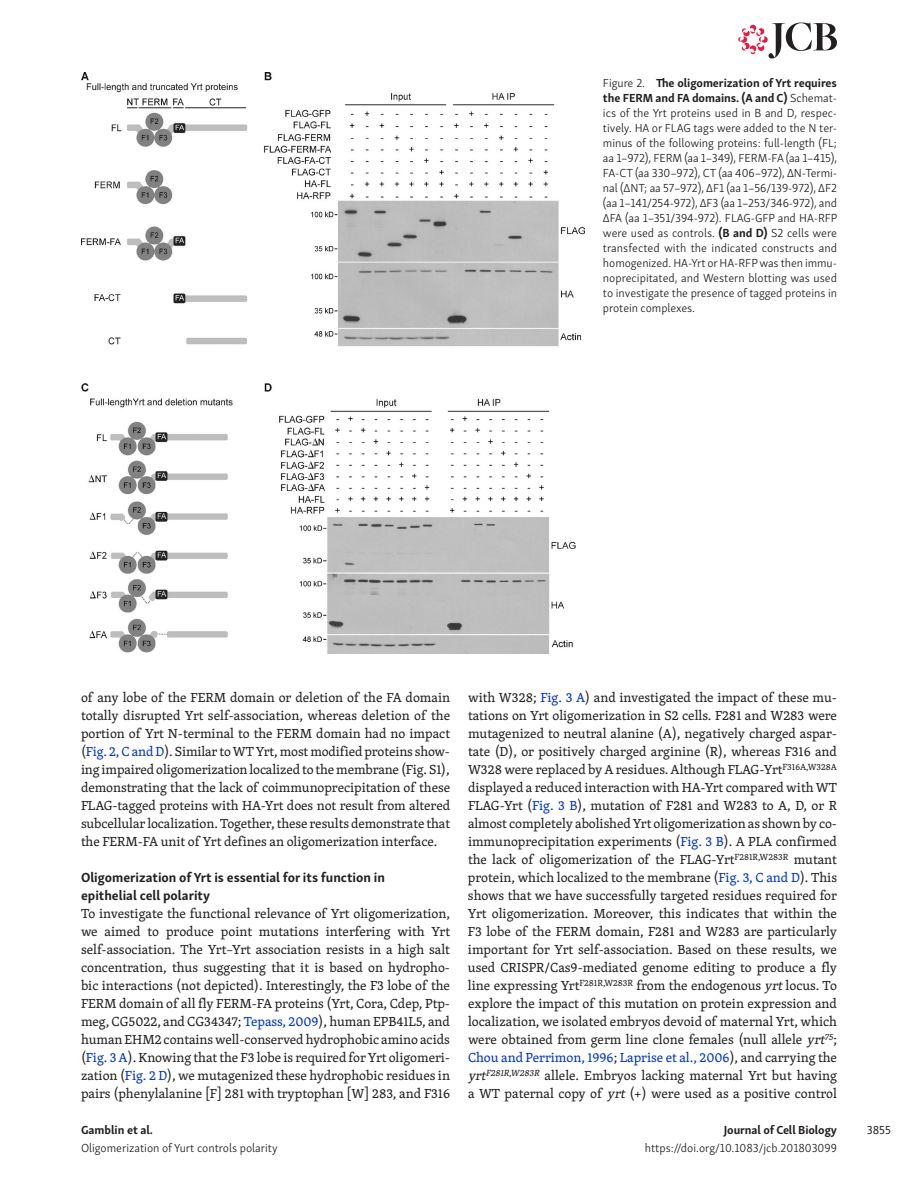
<style>
.page{position:relative;width:918px;height:1188px;background:#fff}
.page>*{position:absolute;margin:0;border:0;box-sizing:border-box;transform-origin:0 0}
.t1{font:13.5px/18px "Skolar PE";color:#231f20;text-align:justify}
.t2{font:700 13.5px/18px "Skolar Sans PE";color:#231f20}
.t3{font:300 12px/15px "Skolar Sans PE";color:#231f20;text-align:justify}
.t4{font:700 12px "Skolar Sans PE";letter-spacing:-.005em;color:#231f20}
.t5{font:12px "Skolar Sans PE";color:#231f20}
.s1{font-weight:700}
.s2{color:#0034c9}
.s3{font-style:italic}
</style>
<div class="page">
<svg style="left:738px;top:23px;width:99px;height:35px"></svg>
<img style="left:81px;top:72px;width:504px;height:581px">
<p class="t3" style="left:603px;top:75px;width:236px">Figure 2. <span class="s1">The oligomerization of Yrt requires the FERM and FA domains. (A and C)</span> Schemat&shy;ics of the Yrt proteins used in B and D, respec&shy;tively. HA or FLAG tags were added to the N ter&shy;minus of the following proteins: full-length (FL; aa 1–972), FERM (aa 1–349), FERM-FA (aa 1–415), FA-CT (aa 330–972), CT (aa 406–972), ΔN-Termi&shy;nal (ΔNT; aa 57–972), ΔF1 (aa 1–56/139-972), ΔF2 (aa 1–141/254-972), ΔF3 (aa 1–253/346-972), and ΔFA (aa 1–351/394-972). FLAG-GFP and HA-RFP were used as controls. <span class="s1">(B and D)</span> S2 cells were transfected with the indicated constructs and homogenized. HA-Yrt or HA-RFP was then immu&shy;noprecipitated, and Western blotting was used to investigate the presence of tagged proteins in protein complexes.</p>
<p class="t1" style="left:81px;top:688px;width:371px">of any lobe of the FERM domain or deletion of the FA domain totally disrupted Yrt self-association, whereas deletion of the portion of Yrt N-terminal to the FERM domain had no impact (<span class="s2">Fig. 2, C and D</span>). Similar to WT Yrt, most modified proteins show&shy;ing impaired oligomerization localized to the membrane (Fig. S1), demonstrating that the lack of coimmunoprecipitation of these FLAG-tagged proteins with HA-Yrt does not result from altered subcellular localization. Together, these results demonstrate that the FERM-FA unit of Yrt defines an oligomerization interface.</p>
<p class="t2" style="left:81px;top:867px;width:306px">Oligomerization of Yrt is essential for its function in epithelial cell polarity</p>
<p class="t1" style="left:81px;top:904px;width:371px">To investigate the functional relevance of Yrt oligomerization, we aimed to produce point mutations interfering with Yrt self-association. The Yrt–Yrt association resists in a high salt concentration, thus suggesting that it is based on hydropho&shy;bic interactions (not depicted). Interestingly, the F3 lobe of the FERM domain of all fly FERM-FA proteins (Yrt, Cora, Cdep, Ptp&shy;meg, CG5022, and CG34347; <span class="s2">Tepass, 2009</span>), human EPB41L5, and human EHM2 contains well-conserved hydrophobic amino acids (<span class="s2">Fig. 3 A</span>). Knowing that the F3 lobe is required for Yrt oligomeri&shy;zation (<span class="s2">Fig. 2 D</span>), we mutagenized these hydrophobic residues in pairs (phenylalanine [F] 281 with tryptophan [W] 283, and F316</p>
<p class="t4" style="left:81px;top:1120px;width:73px">Gamblin et al.</p>
<p class="t3" style="left:81px;top:1140px;width:198px">Oligomerization of Yurt controls polarity</p>
<p class="t1" style="left:468px;top:688px;width:371px">with W328; <span class="s2">Fig. 3 A</span>) and investigated the impact of these mu&shy;tations on Yrt oligomerization in S2 cells. F281 and W283 were mutagenized to neutral alanine (A), negatively charged aspar&shy;tate (D), or positively charged arginine (R), whereas F316 and W328 were replaced by A residues. Although FLAG-Yrt<sup>F316A,W328A </sup>displayed a reduced interaction with HA-Yrt compared with WT FLAG-Yrt (<span class="s2">Fig. 3 B</span>), mutation of F281 and W283 to A, D, or R almost completely abolished Yrt oligomerization as shown by co&shy;immunoprecipitation experiments (<span class="s2">Fig. 3 B</span>). A PLA confirmed the lack of oligomerization of the FLAG-Yrt<sup>F281R,W283R</sup> mutant protein, which localized to the membrane (<span class="s2">Fig. 3, C and D</span>). This shows that we have successfully targeted residues required for Yrt oligomerization. Moreover, this indicates that within the F3 lobe of the FERM domain, F281 and W283 are particularly important for Yrt self-association. Based on these results, we used CRISPR/Cas9-mediated genome editing to produce a fly line expressing Yrt<sup>F281R,W283R</sup> from the endogenous <span class="s3">yrt</span>locus. To explore the impact of this mutation on protein expression and localization, we isolated embryos devoid of maternal Yrt, which were obtained from germ line clone females (null allele <span class="s3">yrt</span><sup>75</sup>; <span class="s2">Chou and Perrimon, 1996</span>; <span class="s2">Laprise et al., 2006</span>), and carrying the <span class="s3">yrt</span><sup>F281R,W283R</sup> allele. Embryos lacking maternal Yrt but having a WT paternal copy of <span class="s3">yrt</span> (+) were used as a positive control</p>
<p class="t4" style="left:724px;top:1120px;width:115px">Journal of Cell Biology</p>
<p class="t3" style="left:645px;top:1140px;width:194px">https://doi.org/10.1083/jcb.201803099</p>
<p class="t5" style="left:867px;top:1121px;width:26px">3855</p>
</div>
